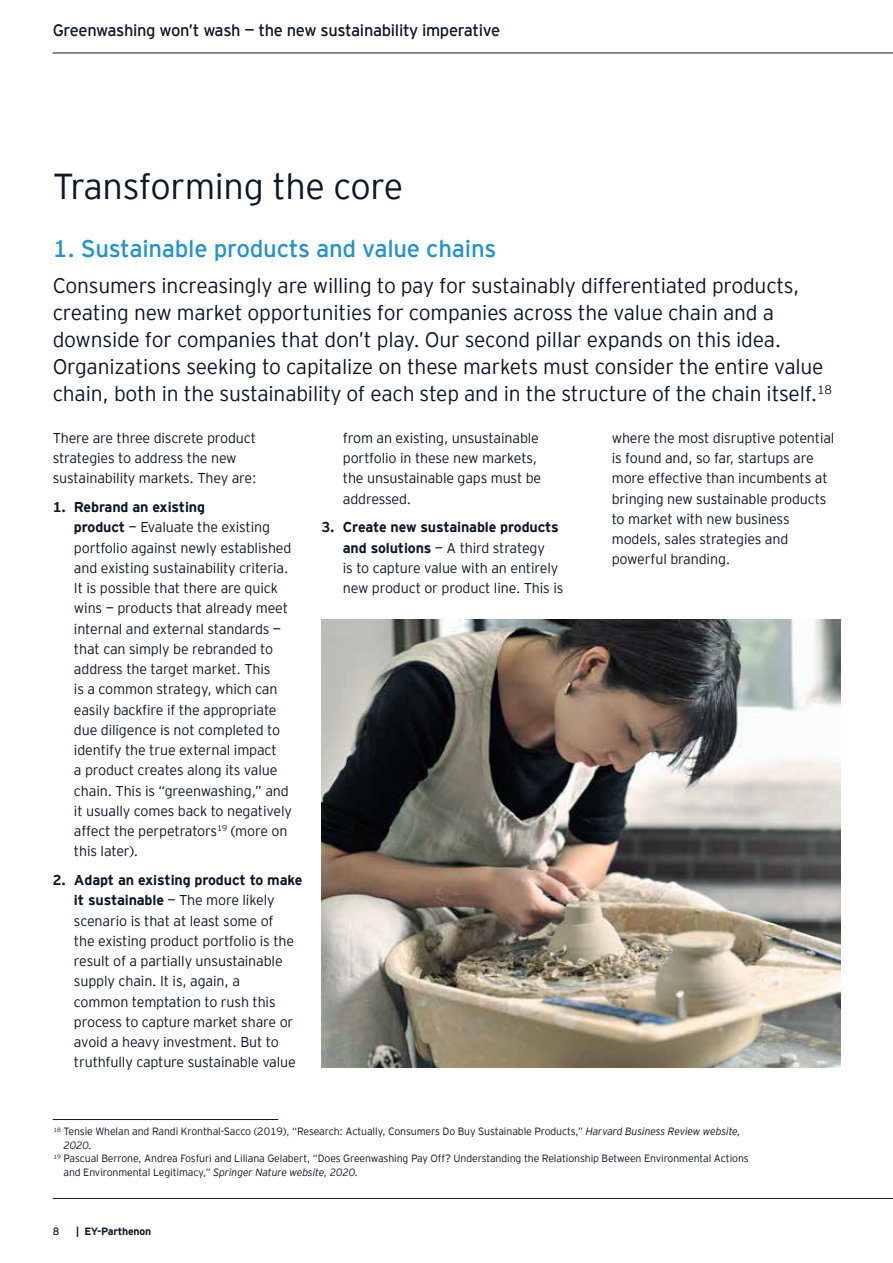
<style>
.page{position:relative;width:893px;height:1263px;background:#fff}
.page>*{position:absolute;margin:0;border:0;box-sizing:border-box;transform-origin:0 0}
.t1{font:300 36px "EY Interstate";letter-spacing:-.01em;color:#0c1728}
.t2{font:24px "EY Interstate";letter-spacing:-.01em;color:#2092cc}
.t3{font:300 21px/27px "EY Interstate";letter-spacing:-.01em;color:#0c1728}
.t4{font:16.5px "EY Interstate";letter-spacing:-.02em;color:#0c1728}
.t5{font:300 14.25px/20.2px "EY Interstate";letter-spacing:-.01em;color:#0c1728}
.t6{font:300 10.5px "EY Interstate";letter-spacing:-.01em;color:#0c1728}
.t7{font:700 10.5px "EY Interstate";letter-spacing:-.02em;color:#0c1728}
.t8{font:italic 300 10.5px "EY Interstate";color:#0c1728}
.t9{font:10.5px "EY Interstate";color:#0c1728}
.s1{font-weight:700}
.s2{font-style:italic}
</style>
<div class="page">
<img style="left:322px;top:620px;width:518px;height:447px">
<hr style="left:53px;top:1119px;width:225px;height:1px;background:#0c1728">
<hr style="left:53px;top:53px;width:840px;height:1px;background:#1a171c">
<hr style="left:53px;top:1198px;width:840px;height:1px;background:#0c1728">
<p class="t4" style="left:53px;top:19px;width:449px">Greenwashing won’t wash — the new sustainability imperative</p>
<h1 class="t1" style="left:53px;top:161px;width:352px">Transforming the core</h1>
<h2 class="t2" style="left:53px;top:232px;width:445px">1. Sustainable products and value chains</h2>
<p class="t3" style="left:53px;top:271px;width:781px">Consumers increasingly are willing to pay for sustainably differentiated products, creating new market opportunities for companies across the value chain and a downside for companies that don’t play. Our second pillar expands on this idea.<br>Organizations seeking to capitalize on these markets must consider the entire value chain, both in the sustainability of each step and in the structure of the chain itself.<sup>18</sup></p>
<p class="t5" style="left:53px;top:427px;width:205px">There are three discrete product strategies to address the new sustainability markets. They are:</p>
<p class="t5" style="left:74px;top:496px;width:220px;text-indent:-21px"><span class="s1">1. Rebrand an existing<br>product</span> — Evaluate the existing portfolio against newly established and existing sustainability criteria.<br>It is possible that there are quick wins — products that already meet internal and external standards — that can simply be rebranded to address the target market. This<br>is a common strategy, which can easily backfire if the appropriate due diligence is not completed to identify the true external impact<br>a product creates along its value chain. This is “greenwashing,” and it usually comes back to negatively affect the perpetrators<sup>19</sup> (more on this later).</p>
<p class="t5" style="left:74px;top:869px;width:230px;text-indent:-21px"><span class="s1">2. Adapt an existing product to make it sustainable</span> — The more likely scenario is that at least some of<br>the existing product portfolio is the result of a partially unsustainable supply chain. It is, again, a<br>common temptation to rush this process to capture market share or avoid a heavy investment. But to truthfully capture sustainable value</p>
<p class="t5" style="left:343px;top:427px;width:200px">from an existing, unsustainable portfolio in these new markets, the unsustainable gaps must be addressed.</p>
<p class="t5" style="left:343px;top:516px;width:222px;text-indent:-21px"><span class="s1">3. Create new sustainable products and solutions</span> — A third strategy<br>is to capture value with an entirely new product or product line. This is</p>
<p class="t5" style="left:612px;top:427px;width:224px">where the most disruptive potential is found and, so far, startups are more effective than incumbents at bringing new sustainable products to market with new business models, sales strategies and powerful branding.</p>
<p class="t6" style="left:53px;top:1124px;width:689px"><sup>18</sup> Tensie Whelan and Randi Kronthal-Sacco (2019), “Research: Actually, Consumers Do Buy Sustainable Products,” <span class="s2">Harvard Business Review website,</span></p>
<p class="t8" style="left:63px;top:1138px;width:30px">2020.</p>
<p class="t6" style="left:53px;top:1151px;width:697px"><sup>19</sup> Pascual Berrone, Andrea Fosfuri and Liliana Gelabert, “Does Greenwashing Pay Off? Understanding the Relationship Between Environmental Actions</p>
<p class="t6" style="left:63px;top:1165px;width:297px">and Environmental Legitimacy,” <span class="s2">Springer Nature website, 2020.</span></p>
<p class="t9" style="left:53px;top:1224px;width:8px">8</p>
<p class="t7" style="left:76px;top:1223px;width:77px">| EY-Parthenon</p>
</div>
